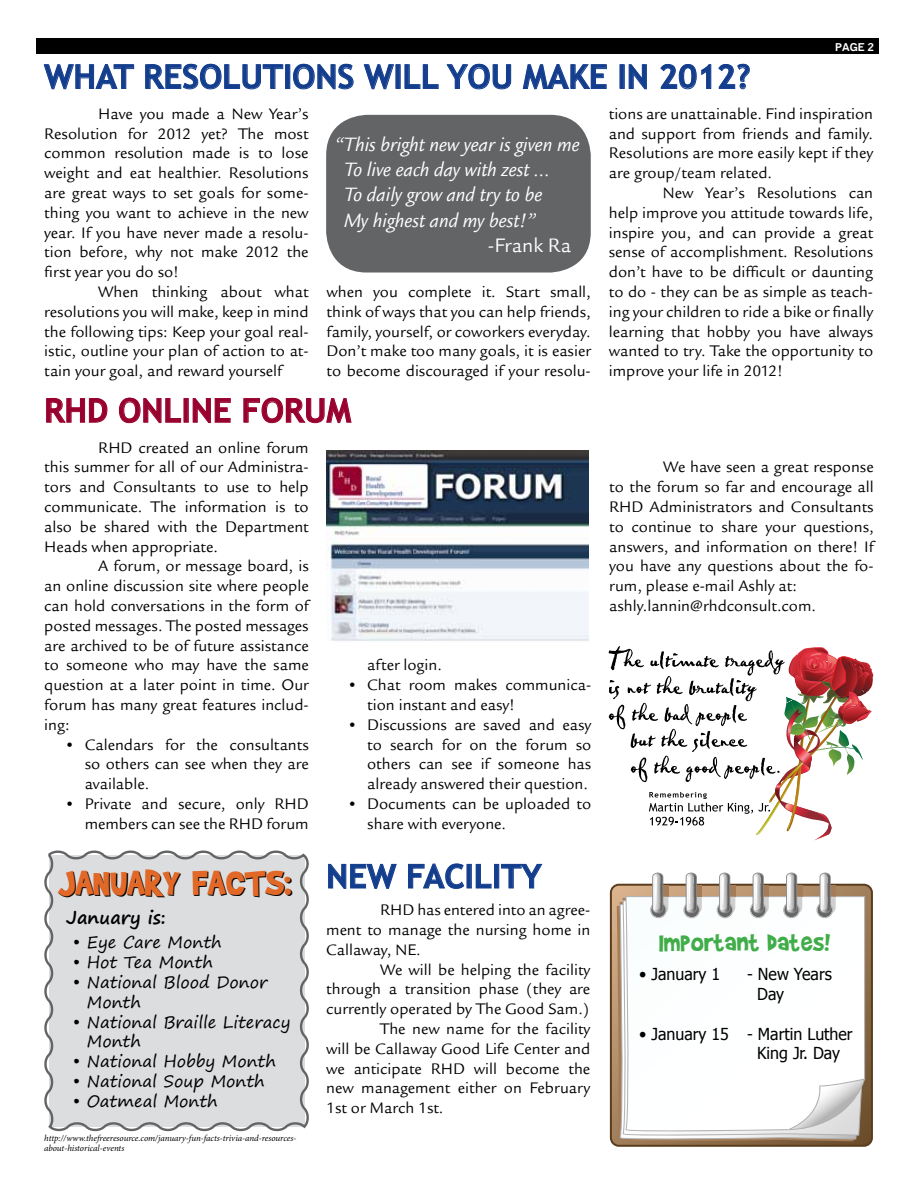
<style>
.page{position:relative;width:918px;height:1188px;background:#fff}
.page>*{position:absolute;margin:0;border:0;box-sizing:border-box;transform-origin:0 0}
.t1{font:42px "Brady Bunch Remastered";color:#000}
.t2{font:700 33px "Trebuchet MS";color:#133d8d}
.t3{font:700 33px "Trebuchet MS";color:#98002e}
.t4{font:27px "Brady Bunch Remastered";letter-spacing:.015em;color:#41ad49}
.t5{font:italic 21px/25.2px "Legacy San ITC";color:#fff}
.t6{font:21px "Legacy San ITC";color:#fff}
.t7{font:700 18px "Segoe Print";color:#000}
.t8{font:16.5px/19.8px "Legacy San ITC";color:#000;text-align:justify}
.t9{font:16.5px/19.8px "Segoe Print";color:#000}
.t10{font:16.5px/19.8px "Tahoma";color:#000}
.t11{font:700 10.5px "Quick Type";color:#fff}
.t12{font:italic 9px/10.8px "Minion Pro";letter-spacing:-.005em;color:#000}
</style>
<div class="page">
<div style="left:37px;top:39px;width:842px;height:15px;background:#000"></div>
<svg style="left:44px;top:850px;width:265px;height:282px;background:#d9dadb"></svg>
<svg style="left:46px;top:398px;width:62px;height:25px"></svg>
<svg style="left:119px;top:397px;width:62px;height:26px"></svg>
<div style="left:184px;top:398px;width:5px;height:25px;border:1px solid #98002e"></div>
<svg style="left:192px;top:398px;width:39px;height:25px"></svg>
<svg style="left:243px;top:397px;width:109px;height:26px"></svg>
<svg style="left:43px;top:64px;width:91px;height:26px"></svg>
<svg style="left:145px;top:64px;width:139px;height:26px"></svg>
<div style="left:285px;top:64px;width:5px;height:25px;border:1px solid #133d8d"></div>
<svg style="left:293px;top:64px;width:61px;height:26px"></svg>
<svg style="left:363px;top:64px;width:31px;height:26px"></svg>
<svg style="left:404px;top:64px;width:35px;height:25px"></svg>
<svg style="left:446px;top:64px;width:65px;height:26px"></svg>
<svg style="left:522px;top:64px;width:85px;height:26px"></svg>
<div style="left:620px;top:64px;width:5px;height:25px;border:1px solid #133d8d"></div>
<svg style="left:628px;top:64px;width:19px;height:26px"></svg>
<svg style="left:660px;top:64px;width:52px;height:26px"></svg>
<svg style="left:718px;top:64px;width:32px;height:26px"></svg>
<svg style="left:609px;top:646px;width:264px;height:195px"></svg>
<svg style="left:610px;top:884px;width:263px;height:263px;background:#957351"></svg>
<svg style="left:620px;top:904px;width:239px;height:236px"></svg>
<svg style="left:623px;top:900px;width:239px;height:236px"></svg>
<svg style="left:625px;top:896px;width:240px;height:236px"></svg>
<svg style="left:650px;top:873px;width:18px;height:45px"></svg>
<hr style="left:655px;top:876px;width:2px;height:30px;background:#fff">
<svg style="left:683px;top:873px;width:19px;height:45px"></svg>
<hr style="left:688px;top:876px;width:2px;height:30px;background:#fff">
<svg style="left:717px;top:873px;width:18px;height:45px"></svg>
<hr style="left:722px;top:876px;width:2px;height:30px;background:#fff">
<svg style="left:750px;top:873px;width:19px;height:45px"></svg>
<hr style="left:755px;top:876px;width:2px;height:30px;background:#fff">
<svg style="left:783px;top:873px;width:19px;height:45px"></svg>
<hr style="left:789px;top:876px;width:2px;height:30px;background:#fff">
<svg style="left:816px;top:873px;width:20px;height:45px"></svg>
<hr style="left:822px;top:876px;width:2px;height:30px;background:#fff">
<svg style="left:328px;top:863px;width:69px;height:26px"></svg>
<svg style="left:408px;top:863px;width:57px;height:26px"></svg>
<div style="left:467px;top:864px;width:5px;height:24px;border:1px solid #133d8d"></div>
<svg style="left:476px;top:864px;width:16px;height:25px"></svg>
<div style="left:494px;top:864px;width:5px;height:24px;border:1px solid #133d8d"></div>
<svg style="left:501px;top:863px;width:42px;height:26px"></svg>
<div style="left:326px;top:115px;width:265px;height:158px;background:#636466;border-radius:40px"></div>
<img style="left:327px;top:450px;width:261px;height:191px">
<h2 class="t2" style="left:44px;top:56px;width:708px">WHAT RESOLUTIONS WILL YOU MAKE IN 2012?</h2>
<p class="t11" style="left:835px;top:41px;width:40px">PAGE 2</p>
<p class="t8" style="left:44px;top:104px;width:266px;text-indent:54px">Have you made a New Year’s Resolution for 2012 yet? The most common resolution made is to lose weight and eat healthier. Resolutions are great ways to set goals for some&shy;thing you want to achieve in the new year. If you have never made a resolu&shy;tion before, why not make 2012 the first year you do so!</p>
<p class="t8" style="left:44px;top:282px;width:266px;text-indent:54px">When thinking about what resolutions you will make, keep in mind the following tips: Keep your goal real&shy;istic, outline your plan of action to at&shy;tain your goal, and reward yourself</p>
<p class="t8" style="left:327px;top:282px;width:266px">when you complete it. Start small, think of ways that you can help friends, family, yourself, or coworkers everyday.<br>Don’t make too many goals, it is easier to become discouraged if your resolu-</p>
<p class="t5" style="left:344px;top:132px;width:237px;text-indent:-9px">“This bright new year is given me<br>To live each day with zest …<br>To daily grow and try to be<br>My highest and my best!”</p>
<p class="t6" style="left:488px;top:233px;width:85px">-Frank Ra</p>
<h2 class="t3" style="left:44px;top:390px;width:308px">RHD ONLINE FORUM</h2>
<p class="t8" style="left:44px;top:438px;width:266px;text-indent:54px">RHD created an online forum this summer for all of our Administra&shy;tors and Consultants to use to help communicate. The information is to also be shared with the Department Heads when appropriate.</p>
<p class="t8" style="left:44px;top:556px;width:266px;text-indent:54px">A forum, or message board, is an online discussion site where people can hold conversations in the form of posted messages. The posted messages are archived to be of future assistance to someone who may have the same question at a later point in time. Our forum has many great features includ&shy;ing:</p>
<p class="t8" style="left:85px;top:735px;width:225px;text-indent:-20px">• Calendars for the consultants so others can see when they are available.</p>
<p class="t8" style="left:65px;top:794px;width:246px;text-align:right">• Private and secure, only RHD members can see the RHD forum</p>
<h1 class="t1" style="left:60px;top:862px;width:234px">JANUARY FACTS:</h1>
<p class="t7" style="left:67px;top:902px;width:101px">January is:</p>
<p class="t9" style="left:73px;top:932px;width:150px">• Eye Care Month</p>
<p class="t9" style="left:73px;top:952px;width:141px">• Hot Tea Month</p>
<p class="t9" style="left:87px;top:972px;width:182px;text-indent:-13px">• National Blood Donor<br>Month</p>
<p class="t9" style="left:87px;top:1011px;width:205px;text-indent:-13px">• National Braille Literacy<br>Month</p>
<p class="t9" style="left:73px;top:1051px;width:204px">• National Hobby Month</p>
<p class="t9" style="left:73px;top:1071px;width:193px">• National Soup Month</p>
<p class="t9" style="left:73px;top:1091px;width:146px">• Oatmeal Month</p>
<p class="t12" style="left:44px;top:1132px;width:254px">http://www.thefreeresource.com/january-fun-facts-trivia-and-resources&shy;about-historical-events</p>
<p class="t8" style="left:367px;top:655px;width:76px">after login.</p>
<p class="t8" style="left:367px;top:675px;width:225px;text-indent:-20px">• Chat room makes communica&shy;tion instant and easy!</p>
<p class="t8" style="left:367px;top:715px;width:226px;text-indent:-20px">• Discussions are saved and easy to search for on the forum so others can see if someone has already answered their question.</p>
<p class="t8" style="left:367px;top:794px;width:225px;text-indent:-20px">• Documents can be uploaded to share with everyone.</p>
<h2 class="t2" style="left:326px;top:856px;width:217px">NEW FACILITY</h2>
<p class="t8" style="left:326px;top:900px;width:266px;text-indent:54px">RHD has entered into an agree&shy;ment to manage the nursing home in Callaway, NE.</p>
<p class="t8" style="left:380px;top:960px;width:212px">We will be helping the facility</p>
<p class="t8" style="left:326px;top:979px;width:266px">through a transition phase (they are</p>
<p class="t8" style="left:326px;top:999px;width:264px">currently operated by The Good Sam.)</p>
<p class="t8" style="left:380px;top:1019px;width:212px">The new name for the facility</p>
<p class="t8" style="left:326px;top:1039px;width:266px">will be Callaway Good Life Center and</p>
<p class="t8" style="left:326px;top:1059px;width:266px">we anticipate RHD will become the</p>
<p class="t8" style="left:326px;top:1078px;width:266px">new management either on February</p>
<p class="t8" style="left:326px;top:1098px;width:119px">1st or March 1st.</p>
<p class="t8" style="left:609px;top:104px;width:266px">tions are unattainable. Find inspiration and support from friends and family.<br>Resolutions are more easily kept if they are group/team related.</p>
<p class="t8" style="left:609px;top:183px;width:266px;text-indent:54px">New Year’s Resolutions can help improve you attitude towards life, inspire you, and can provide a great sense of accomplishment. Resolutions don’t have to be difficult or daunting to do - they can be as simple as teach&shy;ing your children to ride a bike or finally learning that hobby you have always wanted to try. Take the opportunity to improve your life in 2012!</p>
<p class="t8" style="left:609px;top:457px;width:266px;text-align:left;text-indent:54px">We have seen a great response to the forum so far and encourage all RHD Administrators and Consultants to continue to share your questions, answers, and information on there! If you have any questions about the fo&shy;rum, please e-mail Ashly at: ashly.lannin@rhdconsult.com.</p>
<h3 class="t4" style="left:659px;top:929px;width:172px">Important dates!</h3>
<p class="t10" style="left:639px;top:964px;width:83px">• January 1</p>
<p class="t10" style="left:757px;top:964px;width:76px;text-indent:-10px">- New Years<br>Day</p>
<p class="t10" style="left:757px;top:1023px;width:97px;text-indent:-118px">• January 15 - Martin Luther<br>King Jr. Day</p>
</div>
